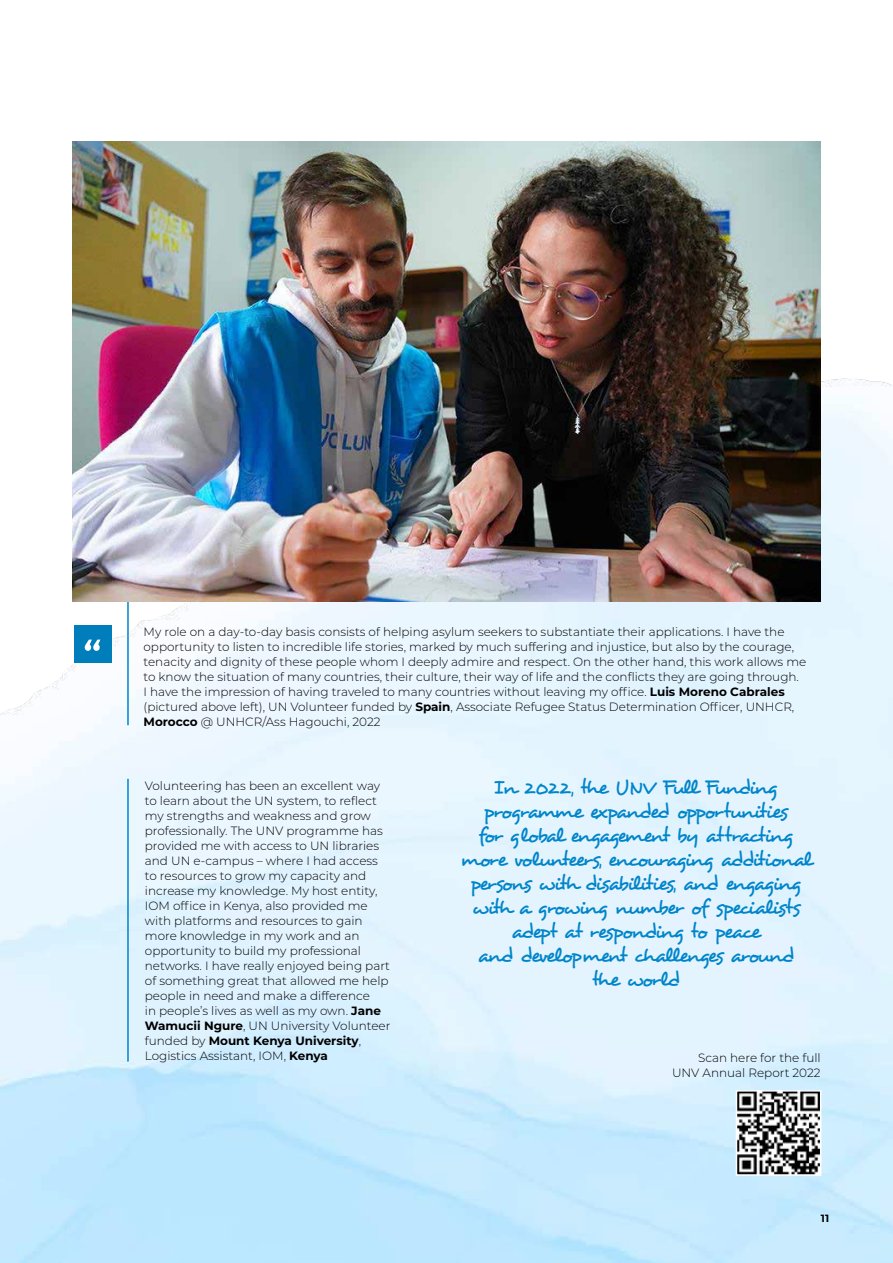
<style>
.page{position:relative;width:893px;height:1263px;background:#fff}
.page>*{position:absolute;margin:0;border:0;box-sizing:border-box;transform-origin:0 0}
.t1{font:21px/24px "Desyrel";letter-spacing:-.085em;color:#0085ca;text-align:center}
.t2{font:300 12px/15px "Montserrat";color:#000}
.t3{font:700 10.5px "Montserrat";color:#000}
.s1{font-weight:700}
</style>
<div class="page">
<img style="left:0;top:141px;width:893px;height:1122px">
<img style="left:739px;top:1093px;width:79px;height:80px">
<div style="left:736px;top:1090px;width:85px;height:86px;border:2px solid #fff"></div>
<hr style="left:127px;top:779px;width:2px;height:282px;background:#0085ca">
<div style="left:74px;top:625px;width:37px;height:37px;background:#007dbb"></div>
<svg style="left:85px;top:640px;width:15px;height:11px"></svg>
<hr style="left:127px;top:551px;width:2px;height:174px;background:#0085ca">
<img style="left:72px;top:142px;width:749px;height:460px">
<p class="t2" style="left:144px;top:624px;width:664px">My role on a day-to-day basis consists of helping asylum seekers to substantiate their applications. I have the opportunity to listen to incredible life stories, marked by much suffering and injustice, but also by the courage, tenacity and dignity of these people whom I deeply admire and respect. On the other hand, this work allows me to know the situation of many countries, their culture, their way of life and the conflicts they are going through.<br>I have the impression of having traveled to many countries without leaving my office. <span class="s1">Luis Moreno Cabrales </span>(pictured above left), UN Volunteer funded by <span class="s1">Spain</span>, Associate Refugee Status Determination Officer, UNHCR, <span class="s1">Morocco</span> @ UNHCR/Ass Hagouchi, 2022</p>
<p class="t2" style="left:145px;top:778px;width:247px">Volunteering has been an excellent way to learn about the UN system, to reflect my strengths and weakness and grow professionally. The UNV programme has provided me with access to UN libraries and UN e-campus – where I had access to resources to grow my capacity and increase my knowledge. My host entity, IOM office in Kenya, also provided me with platforms and resources to gain more knowledge in my work and an opportunity to build my professional networks. I have really enjoyed being part of something great that allowed me help people in need and make a difference<br>in people’s lives as well as my own. <span class="s1">Jane Wamucii Ngure</span>, UN University Volunteer funded by <span class="s1">Mount Kenya University</span>, Logistics Assistant, IOM, <span class="s1">Kenya</span></p>
<p class="t1" style="left:460px;top:776px;width:353px">In 2022, the UNV Full Funding programme expanded opportunities<br>for global engagement by attracting more volunteers, encouraging additional persons with disabilities, and engaging with a growing number of specialists adept at responding to peace<br>and development challenges around<br>the world</p>
<p class="t2" style="left:672px;top:1050px;width:150px;text-align:right">Scan here for the full<br>UNV Annual Report 2022</p>
<p class="t3" style="left:821px;top:1211px;width:10px">11</p>
</div>
